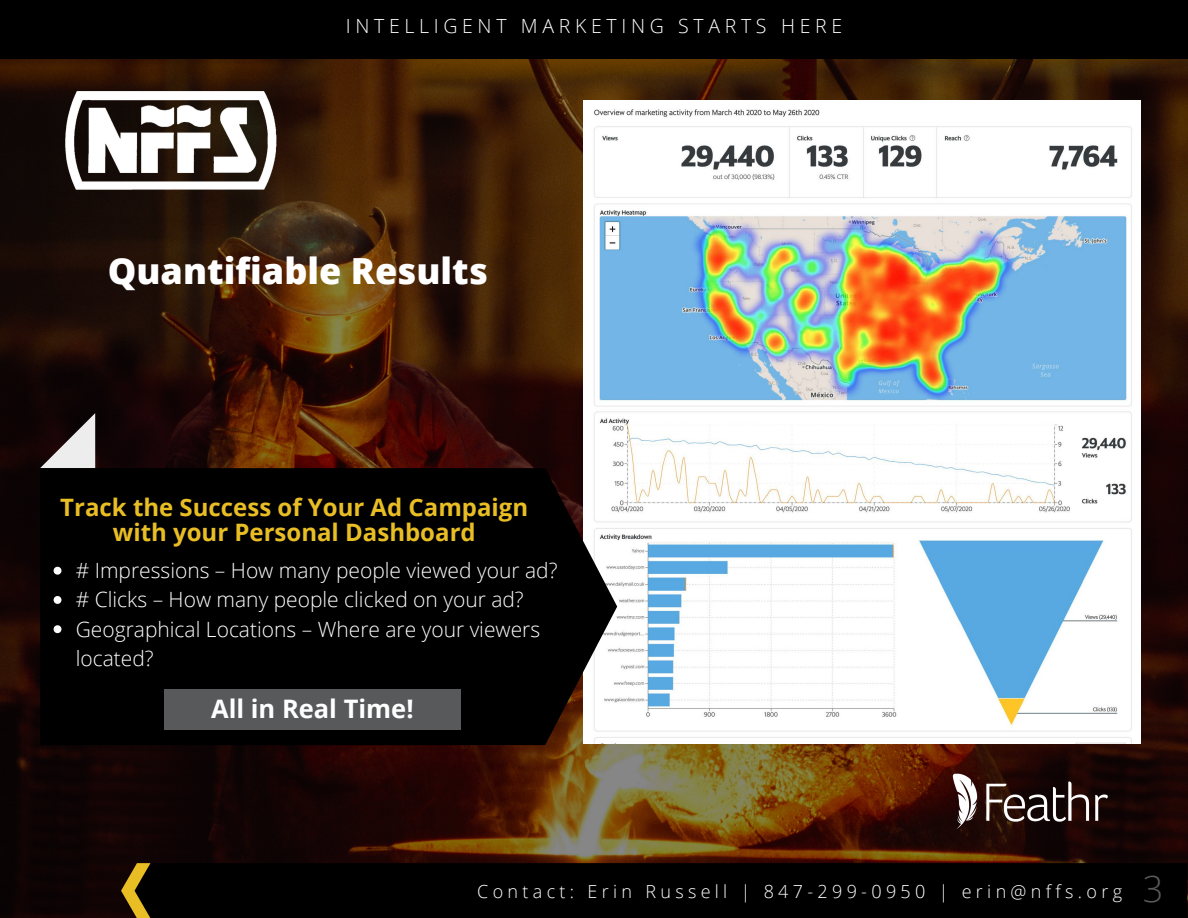
<style>
.page{position:relative;width:1188px;height:918px;background:#fff}
.page>*{position:absolute;margin:0;border:0;box-sizing:border-box;transform-origin:0 0}
.t1{font:800 36px "Open Sans";color:#fff}
.t2{font:300 36px "Open Sans";color:#58595b}
.t3{font:700 25.5px "Open Sans";color:#fff}
.t4{font:700 24px/25px "Open Sans";color:#e9be24;text-align:center}
.t5{font:300 21px/29.2px "Open Sans";color:#fff}
.t6{font:300 19.5px "Open Sans";letter-spacing:.24em;color:#fff}
.t7{font:300 18px "Open Sans";letter-spacing:.24em;color:#fff}
</style>
<div class="page">
<img style="left:0;top:60px;width:1188px;height:858px">
<img style="left:584px;top:101px;width:556px;height:642px">
<div style="left:150px;top:863px;width:1037px;height:55px;background:#000"></div>
<svg style="left:121px;top:863px;width:29px;height:55px;background:#715911"></svg>
<div style="left:0;top:0;width:1188px;height:53px;background:#000"></div>
<img style="left:935px;top:766px;width:187px;height:67px">
<svg style="left:40px;top:413px;width:55px;height:55px;background:#7f7777"></svg>
<svg style="left:40px;top:468px;width:577px;height:277px;background:#0e0d0d"></svg>
<div style="left:164px;top:689px;width:297px;height:40px;background:#58595b"></div>
<svg style="left:54px;top:567px;width:7px;height:8px"></svg>
<svg style="left:54px;top:596px;width:7px;height:8px"></svg>
<svg style="left:54px;top:625px;width:7px;height:8px"></svg>
<img style="left:40px;top:92px;width:258px;height:108px">
<p class="t6" style="left:346px;top:13px;width:498px">INTELLIGENT MARKETING STARTS HERE</p>
<p class="t1" style="left:108px;top:246px;width:382px">Quantifiable Results</p>
<p class="t4" style="left:60px;top:494px;width:469px">Track the Success of Your Ad Campaign with your Personal Dashboard</p>
<p class="t5" style="left:76px;top:555px;width:483px"># Impressions – How many people viewed your ad?</p>
<p class="t5" style="left:76px;top:584px;width:450px"># Clicks – How many people clicked on your ad?</p>
<p class="t5" style="left:76px;top:614px;width:466px">Geographical Locations – Where are your viewers located?</p>
<p class="t3" style="left:211px;top:691px;width:204px">All in Real Time!</p>
<p class="t7" style="left:477px;top:878px;width:646px">Contact: Erin Russell | 847-299-0950 | erin@nffs.org</p>
<p class="t2" style="left:1143px;top:863px;width:22px">3</p>
</div>
